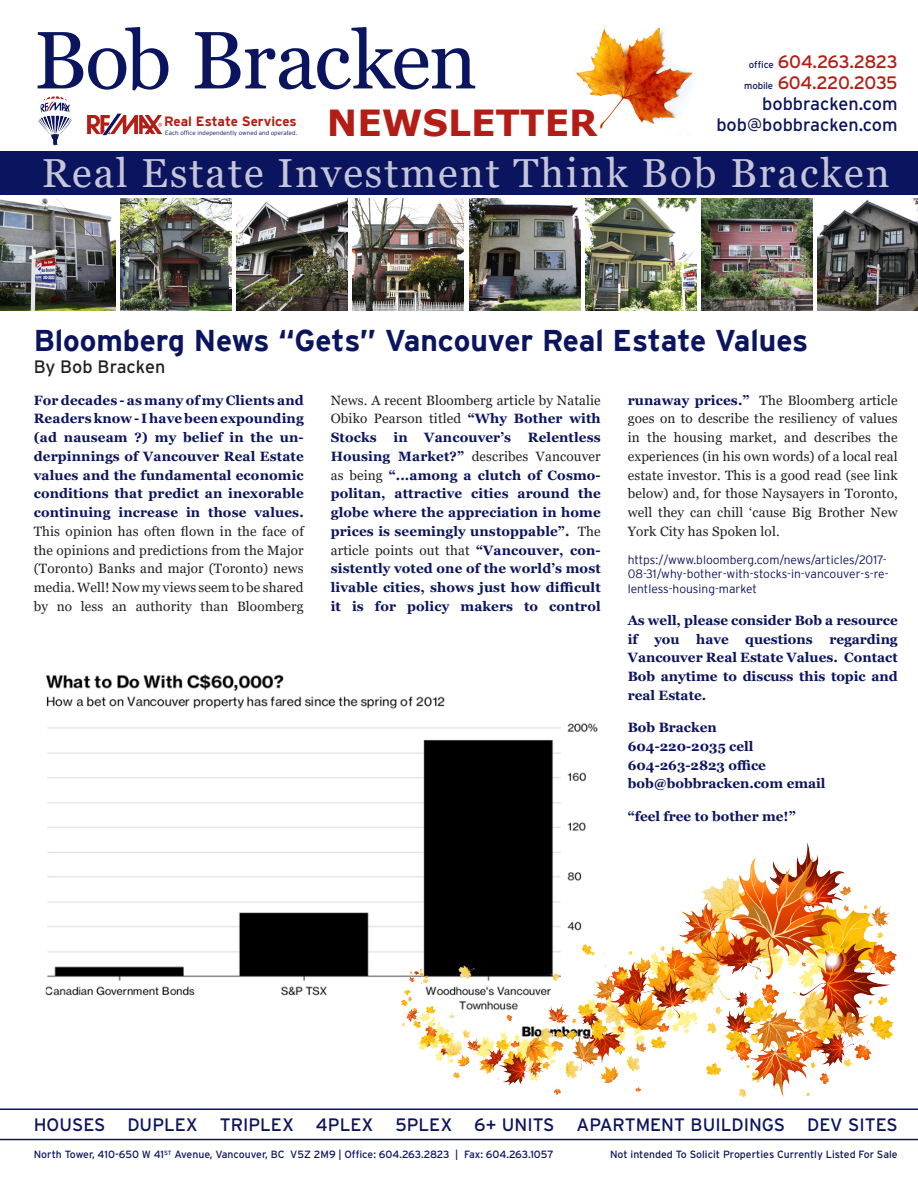
<style>
.page{position:relative;width:918px;height:1188px;background:#fff}
.page>*{position:absolute;margin:0;border:0;box-sizing:border-box;transform-origin:0 0}
.t1{font:40.5px "Georgia";letter-spacing:.05em;color:#c6c6db}
.t2{font:700 36px "Verdana";color:#b41d15}
.t3{font:700 30px "Interstate";color:#0b145e}
.t4{font:18px "Interstate";color:#0b145e}
.t5{font:18px/21px "Interstate";letter-spacing:-.015em;color:#b41d15;text-align:right}
.t6{font:18px "Interstate";color:#231f20}
.t7{font:700 13.5px/18.8px "Georgia";color:#0b145e;text-align:justify}
.t8{font:13.5px/18.8px "Georgia";letter-spacing:.01em;color:#231f20;text-align:justify}
.t9{font:700 13.5px "Interstate";letter-spacing:-.005em;color:#b41d15}
.t10{font:300 12px/14.4px "Interstate";color:#0b145e}
.t11{font:10.5px "Interstate";color:#0b145e}
.t12{font:300 6.15px "Interstate";color:#0b145e}
.s1{font-size:9.6px;color:#0b145e}
.s2{color:#0b145e}
.s3{font-weight:400;color:#231f20}
.s4{font-weight:700;color:#0b145e}
</style>
<div class="page">
<img style="left:575px;top:25px;width:119px;height:104px">
<div style="left:0;top:151px;width:918px;height:43px;background:#0b145e"></div>
<svg style="left:37px;top:27px;width:438px;height:119px"></svg>
<hr style="left:0;top:1109px;width:918px;height:1px;background:#0b145e">
<hr style="left:0;top:1139px;width:918px;height:1px;background:#0b145e">
<img style="left:0;top:199px;width:116px;height:112px">
<img style="left:120px;top:199px;width:111px;height:112px">
<img style="left:237px;top:199px;width:111px;height:112px">
<img style="left:353px;top:199px;width:111px;height:112px">
<img style="left:469px;top:199px;width:111px;height:112px">
<img style="left:585px;top:199px;width:111px;height:112px">
<img style="left:702px;top:199px;width:111px;height:112px">
<img style="left:818px;top:199px;width:100px;height:112px">
<img style="left:45px;top:674px;width:553px;height:322px">
<img style="left:400px;top:843px;width:497px;height:254px">
<p class="t5" style="left:744px;top:51px;width:155px"><span class="s1">office</span> 604.263.2823 <span class="s1">mobile</span> 604.220.2035 <span class="s2">bobbracken.com</span></p>
<p class="t2" style="left:327px;top:98px;width:272px">NEWSLETTER</p>
<p class="t9" style="left:164px;top:114px;width:134px">Real Estate Services</p>
<p class="t12" style="left:165px;top:129px;width:133px">Each office independently owned and operated.</p>
<p class="t4" style="left:716px;top:114px;width:183px">bob@bobbracken.com</p>
<p class="t1" style="left:42px;top:149px;width:849px">Real Estate Investment Think Bob Bracken</p>
<p class="t3" style="left:34px;top:324px;width:776px">Bloomberg News “Gets” Vancouver Real Estate Values</p>
<p class="t6" style="left:34px;top:356px;width:133px">By Bob Bracken</p>
<p class="t7" style="left:34px;top:391px;width:272px">For decades - as many of my Clients and Readers know - I have been expounding (ad nauseam ?) my belief in the un&shy;derpinnings of Vancouver Real Estate values and the fundamental economic conditions that predict an inexorable continuing increase in those values.<br><span class="s3">This opinion has often flown in the face of the opinions and predictions from the Major (Toronto) Banks and major (Toronto) news media. Well! Now my views seem to be shared by no less an authority than Bloomberg</span></p>
<p class="t7" style="left:331px;top:391px;width:272px"><span class="s3">News. A recent Bloomberg article by Natalie Obiko Pearson titled</span> “Why Bother with Stocks in Vancouver’s Relentless Housing Market?” <span class="s3">describes Vancouver as being</span> “...among a clutch of Cosmo&shy;politan, attractive cities around the globe where the appreciation in home prices is seemingly unstoppable”. <span class="s3">The article points out that</span> “Vancouver, con&shy;sistently voted one of the world’s most livable cities, shows just how difficult it is for policy makers to control</p>
<p class="t8" style="left:628px;top:391px;width:271px"><span class="s4">runaway prices.”</span> The Bloomberg article goes on to describe the resiliency of values in the housing market, and describes the experiences (in his own words) of a local real estate investor. This is a good read (see link below) and, for those Naysayers in Toronto, well they can chill ‘cause Big Brother New York City has Spoken lol.</p>
<p class="t10" style="left:628px;top:552px;width:262px">https://www.bloomberg.com/news/articles/2017-<br>08-31/why-bother-with-stocks-in-vancouver-s-re&shy;lentless-housing-market</p>
<p class="t7" style="left:628px;top:611px;width:272px">As well, please consider Bob a resource if you have questions regarding Vancouver Real Estate Values. Contact Bob anytime to discuss this topic and real Estate.</p>
<p class="t7" style="left:628px;top:718px;width:199px;text-align:left">Bob Bracken<br>604-220-2035 cell<br>604-263-2823 office bob@bobbracken.com email</p>
<p class="t7" style="left:628px;top:807px;width:169px">“feel free to bother me!”</p>
<p class="t4" style="left:34px;top:1115px;width:866px">HOUSES DUPLEX TRIPLEX 4PLEX 5PLEX 6+ UNITS APARTMENT BUILDINGS DEV SITES</p>
<p class="t11" style="left:34px;top:1148px;width:521px">North Tower, 410-650 W 41<sup>ST</sup> Avenue, Vancouver, BC V5Z 2M9 | Office: 604.263.2823 | Fax: 604.263.1057</p>
<p class="t11" style="left:610px;top:1148px;width:289px">Not intended To Solicit Properties Currently Listed For Sale</p>
</div>
